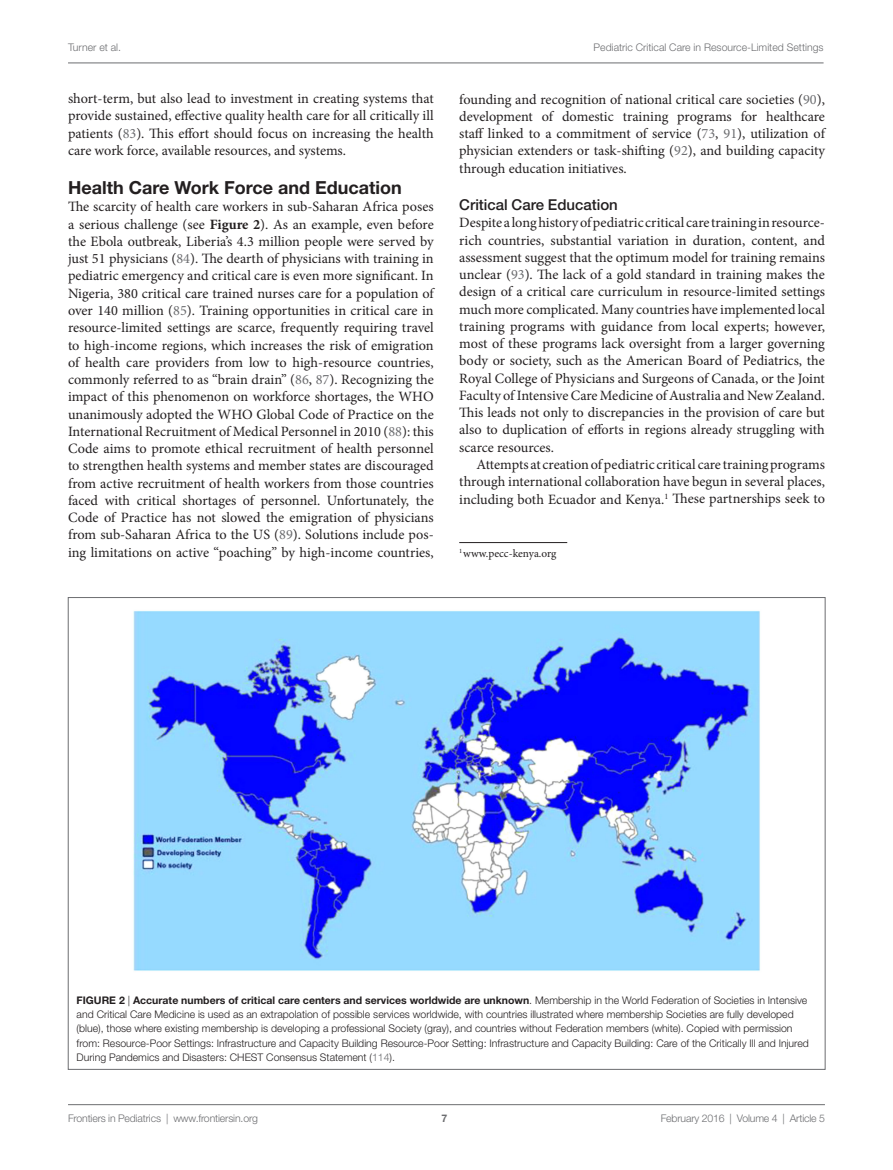
<style>
.page{position:relative;width:893px;height:1170px;background:#fff}
.page>*{position:absolute;margin:0;border:0;box-sizing:border-box;transform-origin:0 0}
.t1{font:700 18px "Helvetica Neue LT Std";color:#231f20}
.t2{font:500 15px "Helvetica Neue LT Std";color:#231f20}
.t3{font:14.25px/17.2px "Minion Pro";color:#231f20;text-align:justify}
.t4{font:11.25px "Minion Pro";color:#231f20}
.t5{font:300 10.5px/14.2px "Helvetica Neue LT Std";color:#231f20}
.t6{font:300 10.5px "Helvetica Neue LT Std";letter-spacing:-.015em;color:#6c6d70}
.t7{font:700 10.5px "Helvetica Neue LT Std";color:#6c6d70}
.s1{color:#6c6d70}
.s2{font-weight:700}
</style>
<div class="page">
<img style="left:133px;top:611px;width:627px;height:360px">
<hr style="left:68px;top:1104px;width:757px;height:1px;background:#6c6d70">
<hr style="left:68px;top:63px;width:756px;height:1px;background:#6c6d70">
<hr style="left:459px;top:542px;width:108px;height:1px;background:#231f20">
<p class="t6" style="left:68px;top:41px;width:55px">Turner et al.</p>
<p class="t6" style="left:594px;top:41px;width:231px">Pediatric Critical Care in Resource-Limited Settings</p>
<p class="t3" style="left:68px;top:90px;width:367px">short-term, but also lead to investment in creating systems that provide sustained, effective quality health care for all critically ill patients (<span class="s1">83</span>). This effort should focus on increasing the health care work force, available resources, and systems.</p>
<p class="t1" style="left:68px;top:176px;width:335px">Health Care Work Force and Education</p>
<p class="t3" style="left:68px;top:198px;width:367px">The scarcity of health care workers in sub-Saharan Africa poses a serious challenge (see <span class="s2">Figure 2</span>). As an example, even before the Ebola outbreak, Liberia’s 4.3 million people were served by just 51 physicians (<span class="s1">84</span>). The dearth of physicians with training in pediatric emergency and critical care is even more significant. In Nigeria, 380 critical care trained nurses care for a population of over 140 million (<span class="s1">85</span>). Training opportunities in critical care in resource-limited settings are scarce, frequently requiring travel to high-income regions, which increases the risk of emigration of health care providers from low to high-resource countries, commonly referred to as “brain drain” (<span class="s1">86</span>, <span class="s1">87</span>). Recognizing the impact of this phenomenon on workforce shortages, the WHO unanimously adopted the WHO Global Code of Practice on the International Recruitment of Medical Personnel in 2010 (<span class="s1">88</span>): this Code aims to promote ethical recruitment of health personnel to strengthen health systems and member states are discouraged from active recruitment of health workers from those countries faced with critical shortages of personnel. Unfortunately, the Code of Practice has not slowed the emigration of physicians from sub-Saharan Africa to the US (<span class="s1">89</span>). Solutions include pos&shy;ing limitations on active “poaching” by high-income countries,</p>
<p class="t3" style="left:459px;top:90px;width:367px">founding and recognition of national critical care societies (<span class="s1">90</span>), development of domestic training programs for healthcare staff linked to a commitment of service (<span class="s1">73</span>, <span class="s1">91</span>), utilization of physician extenders or task-shifting (<span class="s1">92</span>), and building capacity through education initiatives.</p>
<p class="t2" style="left:459px;top:196px;width:160px">Critical Care Education</p>
<p class="t3" style="left:459px;top:214px;width:367px">Despite a long history of pediatric critical care training in resource&shy;rich countries, substantial variation in duration, content, and assessment suggest that the optimum model for training remains unclear (<span class="s1">93</span>). The lack of a gold standard in training makes the design of a critical care curriculum in resource-limited settings much more complicated. Many countries have implemented local training programs with guidance from local experts; however, most of these programs lack oversight from a larger governing body or society, such as the American Board of Pediatrics, the Royal College of Physicians and Surgeons of Canada, or the Joint Faculty of Intensive Care Medicine of Australia and New Zealand.<br>This leads not only to discrepancies in the provision of care but also to duplication of efforts in regions already struggling with scarce resources.</p>
<p class="t3" style="left:459px;top:456px;width:367px;text-indent:17px">Attempts at creation of pediatric critical care training programs through international collaboration have begun in several places, including both Ecuador and Kenya.<sup>1</sup> These partnerships seek to</p>
<p class="t4" style="left:459px;top:545px;width:99px"><sup>1</sup>www.pecc-kenya.org</p>
<p class="t5" style="left:77px;top:992px;width:734px"><span class="s2">FIGURE 2</span> | <span class="s2">Accurate numbers of critical care centers and services worldwide are unknown</span>. Membership in the World Federation of Societies in Intensive and Critical Care Medicine is used as an extrapolation of possible services worldwide, with countries illustrated where membership Societies are fully developed (blue), those where existing membership is developing a professional Society (gray), and countries without Federation members (white). Copied with permission from: Resource-Poor Settings: Infrastructure and Capacity Building Resource-Poor Setting: Infrastructure and Capacity Building: Care of the Critically Ill and Injured During Pandemics and Disasters: CHEST Consensus Statement (<span class="s1">114</span>).</p>
<p class="t6" style="left:68px;top:1111px;width:191px">Frontiers in Pediatrics | www.frontiersin.org</p>
<p class="t7" style="left:441px;top:1111px;width:7px">7</p>
<p class="t6" style="left:661px;top:1111px;width:166px">February 2016 | Volume 4 | Article 5</p>
</div>
